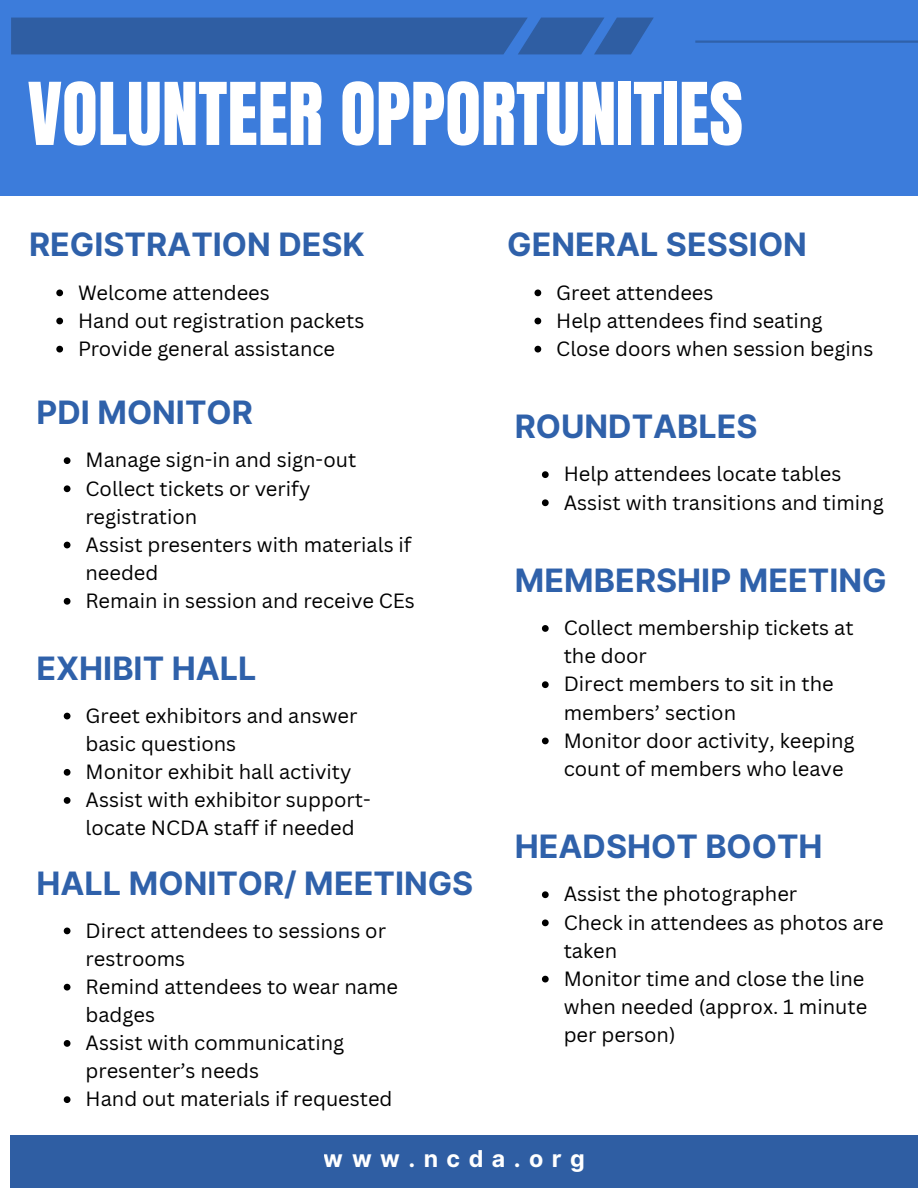
<style>
.page{position:relative;width:918px;height:1188px;background:#fff}
.page>*{position:absolute;margin:0;border:0;box-sizing:border-box;transform-origin:0 0}
.t1{font:73.5px "Anton";color:#fff}
.t2{font:700 32.25px "Inter";color:#2f61aa}
.t3{font:700 23.25px "Inter";letter-spacing:.36em;color:#fff}
.t4{font:20.1px/28.2px "Canva Sans";color:#000}
</style>
<div class="page">
<div style="left:10px;top:1135px;width:908px;height:53px;background:#2f5ea3"></div>
<div style="left:0;top:0;width:918px;height:195px;background:#3c7cdb"></div>
<div style="left:11px;top:18px;width:642px;height:36px;background:#2f5ea3"></div>
<hr style="left:695px;top:41px;width:223px;height:2px;background:#2f61aa">
<svg style="left:56px;top:290px;width:7px;height:6px"></svg>
<svg style="left:56px;top:318px;width:7px;height:6px"></svg>
<svg style="left:56px;top:346px;width:7px;height:7px"></svg>
<svg style="left:64px;top:457px;width:6px;height:7px"></svg>
<svg style="left:64px;top:485px;width:6px;height:7px"></svg>
<svg style="left:64px;top:542px;width:6px;height:6px"></svg>
<svg style="left:64px;top:598px;width:6px;height:7px"></svg>
<svg style="left:64px;top:713px;width:6px;height:6px"></svg>
<svg style="left:64px;top:769px;width:6px;height:7px"></svg>
<svg style="left:64px;top:797px;width:6px;height:7px"></svg>
<svg style="left:64px;top:928px;width:6px;height:6px"></svg>
<svg style="left:64px;top:984px;width:6px;height:7px"></svg>
<svg style="left:64px;top:1040px;width:6px;height:7px"></svg>
<svg style="left:64px;top:1096px;width:6px;height:7px"></svg>
<svg style="left:535px;top:290px;width:6px;height:6px"></svg>
<svg style="left:535px;top:318px;width:6px;height:6px"></svg>
<svg style="left:535px;top:346px;width:6px;height:7px"></svg>
<svg style="left:542px;top:471px;width:7px;height:7px"></svg>
<svg style="left:542px;top:499px;width:7px;height:7px"></svg>
<svg style="left:542px;top:625px;width:7px;height:7px"></svg>
<svg style="left:542px;top:681px;width:7px;height:7px"></svg>
<svg style="left:542px;top:738px;width:7px;height:6px"></svg>
<svg style="left:542px;top:891px;width:7px;height:7px"></svg>
<svg style="left:542px;top:919px;width:7px;height:7px"></svg>
<svg style="left:542px;top:976px;width:7px;height:6px"></svg>
<h1 class="t1" style="left:28px;top:61px;width:717px">VOLUNTEER OPPORTUNITIES</h1>
<h2 class="t2" style="left:29px;top:225px;width:337px">REGISTRATION DESK</h2>
<p class="t4" style="left:78px;top:278px;width:193px">Welcome attendees</p>
<p class="t4" style="left:78px;top:306px;width:288px">Hand out registration packets</p>
<p class="t4" style="left:78px;top:334px;width:259px">Provide general assistance</p>
<h2 class="t2" style="left:37px;top:393px;width:218px">PDI MONITOR</h2>
<p class="t4" style="left:86px;top:446px;width:272px">Manage sign-in and sign-out</p>
<p class="t4" style="left:86px;top:474px;width:227px">Collect tickets or verify registration</p>
<p class="t4" style="left:86px;top:530px;width:328px">Assist presenters with materials if needed</p>
<p class="t4" style="left:86px;top:586px;width:331px">Remain in session and receive CEs</p>
<h2 class="t2" style="left:37px;top:649px;width:221px">EXHIBIT HALL</h2>
<p class="t4" style="left:86px;top:701px;width:274px">Greet exhibitors and answer basic questions</p>
<p class="t4" style="left:86px;top:757px;width:268px">Monitor exhibit hall activity</p>
<p class="t4" style="left:86px;top:785px;width:287px">Assist with exhibitor support&shy;locate NCDA staff if needed</p>
<h2 class="t2" style="left:37px;top:864px;width:438px">HALL MONITOR/ MEETINGS</h2>
<p class="t4" style="left:86px;top:916px;width:302px">Direct attendees to sessions or restrooms</p>
<p class="t4" style="left:86px;top:972px;width:314px">Remind attendees to wear name badges</p>
<p class="t4" style="left:86px;top:1028px;width:260px">Assist with communicating presenter’s needs</p>
<p class="t4" style="left:86px;top:1085px;width:309px">Hand out materials if requested</p>
<h2 class="t2" style="left:507px;top:225px;width:301px">GENERAL SESSION</h2>
<p class="t4" style="left:556px;top:278px;width:159px">Greet attendees</p>
<p class="t4" style="left:556px;top:306px;width:268px">Help attendees find seating</p>
<p class="t4" style="left:556px;top:334px;width:319px">Close doors when session begins</p>
<h2 class="t2" style="left:515px;top:407px;width:244px">ROUNDTABLES</h2>
<p class="t4" style="left:564px;top:460px;width:279px">Help attendees locate tables</p>
<p class="t4" style="left:564px;top:488px;width:322px">Assist with transitions and timing</p>
<h2 class="t2" style="left:515px;top:561px;width:373px">MEMBERSHIP MEETING</h2>
<p class="t4" style="left:564px;top:613px;width:291px">Collect membership tickets at the door</p>
<p class="t4" style="left:564px;top:670px;width:272px">Direct members to sit in the members’ section</p>
<p class="t4" style="left:564px;top:726px;width:293px">Monitor door activity, keeping count of members who leave</p>
<h2 class="t2" style="left:515px;top:827px;width:309px">HEADSHOT BOOTH</h2>
<p class="t4" style="left:564px;top:880px;width:235px">Assist the photographer</p>
<p class="t4" style="left:564px;top:908px;width:322px">Check in attendees as photos are taken</p>
<p class="t4" style="left:564px;top:964px;width:305px">Monitor time and close the line when needed (approx. 1 minute per person)</p>
<p class="t3" style="left:324px;top:1145px;width:262px">www.ncda.org</p>
</div>
